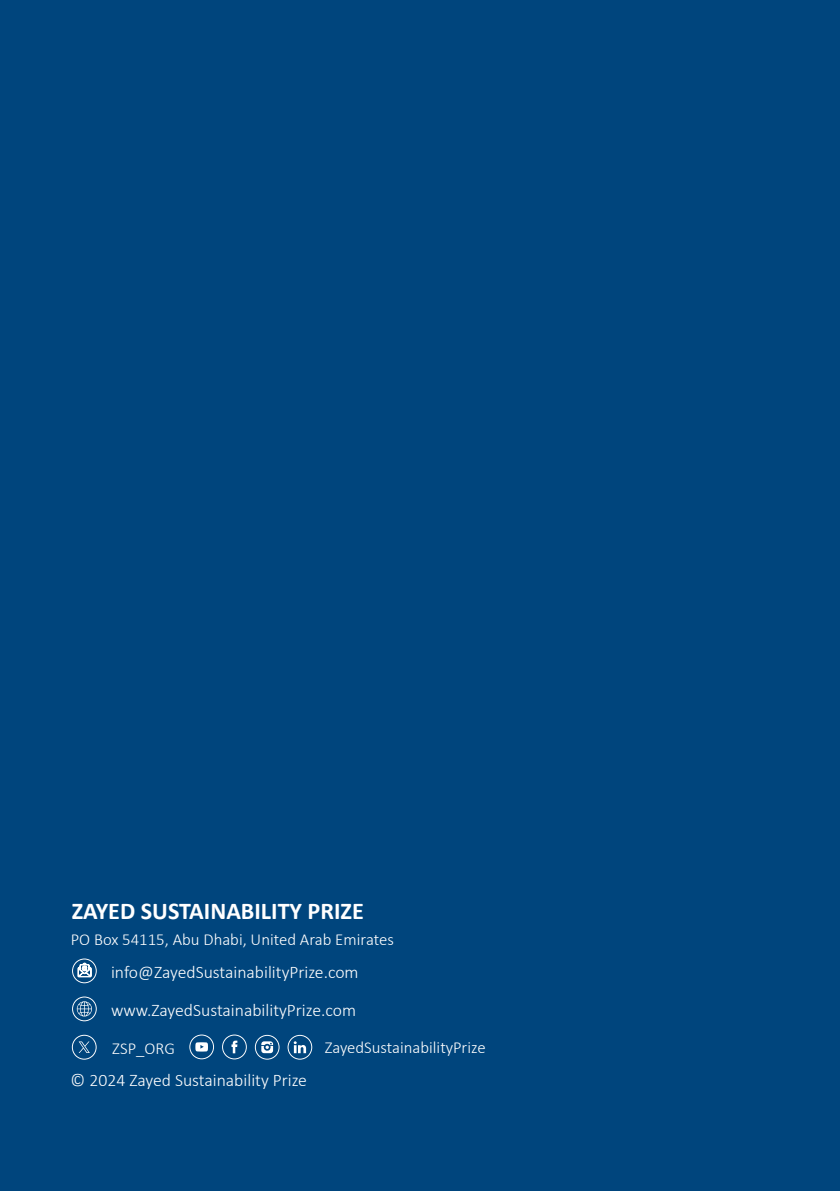
<style>
.page{position:relative;width:840px;height:1191px;background:#fff}
.page>*{position:absolute;margin:0;border:0;box-sizing:border-box;transform-origin:0 0}
.t1{font:700 24.2px "Calibri";color:#fff}
.t2{font:300 17.8px "Calibri";color:#fff}
.t3{font:300 16.8px "Calibri";color:#fff}
</style>
<div class="page">
<div style="left:0;top:0;width:839px;height:1191px;background:#00457d"></div>
<svg style="left:72px;top:996px;width:25px;height:25px"></svg>
<svg style="left:189px;top:1034px;width:25px;height:25px"></svg>
<svg style="left:222px;top:1034px;width:25px;height:25px"></svg>
<svg style="left:255px;top:1035px;width:24px;height:24px"></svg>
<svg style="left:287px;top:1035px;width:25px;height:24px"></svg>
<svg style="left:72px;top:1034px;width:25px;height:25px"></svg>
<svg style="left:72px;top:958px;width:25px;height:25px"></svg>
<h1 class="t1" style="left:72px;top:894px;width:293px">ZAYED SUSTAINABILITY PRIZE</h1>
<p class="t3" style="left:71px;top:929px;width:324px">PO Box 54115, Abu Dhabi, United Arab Emirates</p>
<p class="t2" style="left:111px;top:960px;width:249px">info@ZayedSustainabilityPrize.com</p>
<p class="t2" style="left:111px;top:998px;width:246px">www.ZayedSustainabilityPrize.com</p>
<p class="t3" style="left:112px;top:1037px;width:64px">ZSP_ORG</p>
<p class="t3" style="left:324px;top:1037px;width:162px">ZayedSustainabilityPrize</p>
<p class="t2" style="left:71px;top:1069px;width:238px">© 2024 Zayed Sustainability Prize</p>
</div>
